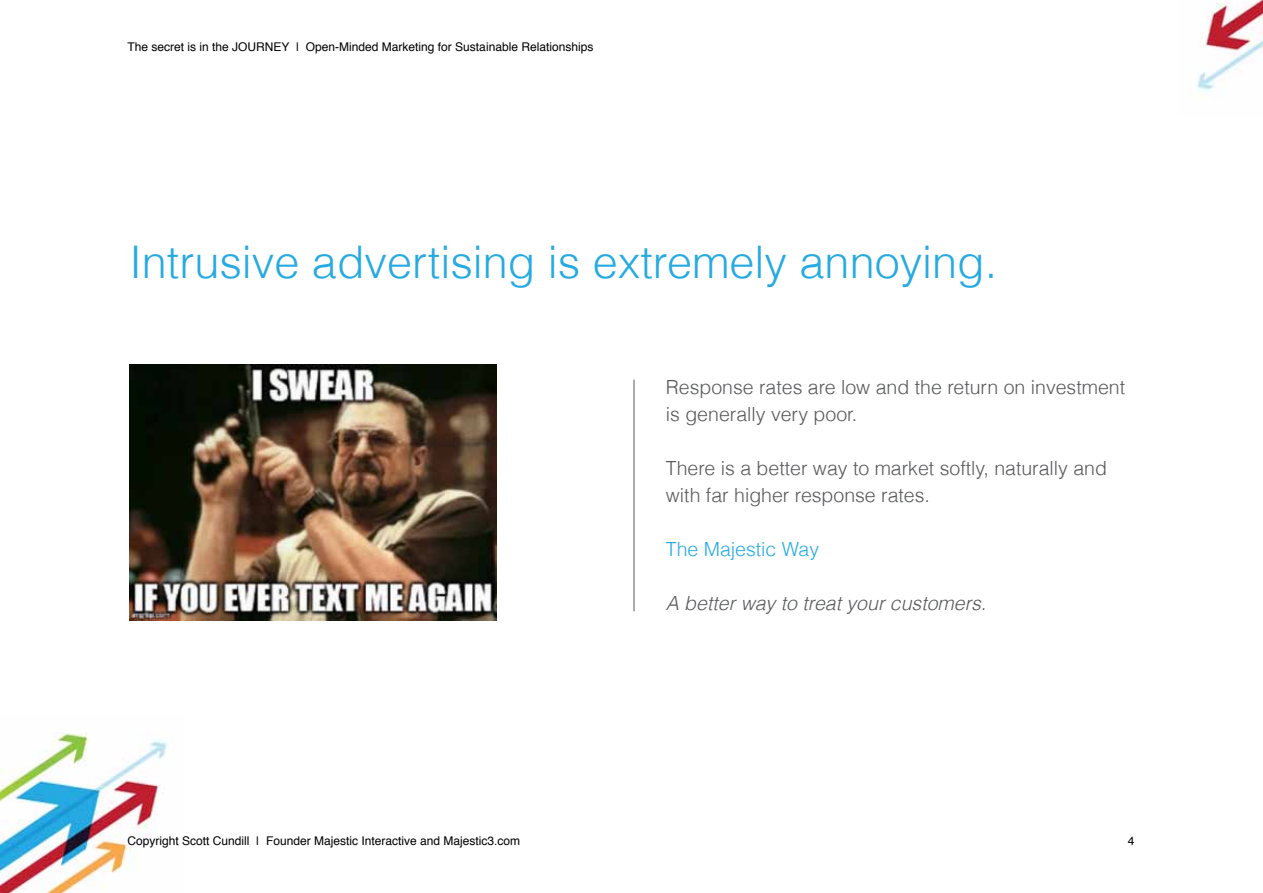
<style>
.page{position:relative;width:1263px;height:893px;background:#fff}
.page>*{position:absolute;margin:0;border:0;box-sizing:border-box;transform-origin:0 0}
.t1{font:300 45px "Helvetica";color:#27aae1}
.t2{font:300 19.5px/27px "Helvetica";color:#58595b}
.t3{font:italic 300 19.5px "Helvetica";color:#58595b}
.t4{font:300 19.5px "Helvetica";color:#27aae1}
.t5{font:12px "Helvetica";color:#000}
</style>
<div class="page">
<img style="left:1196px;top:0;width:67px;height:92px">
<img style="left:0;top:733px;width:168px;height:160px">
<img style="left:129px;top:365px;width:367px;height:256px">
<hr style="left:634px;top:380px;width:1px;height:231px;background:#58595b">
<p class="t5" style="left:128px;top:37px;width:467px">The secret is in the JOURNEY | Open-Minded Marketing for Sustainable Relationships</p>
<h1 class="t1" style="left:129px;top:233px;width:869px">Intrusive advertising is extremely annoying.</h1>
<h2 class="t2" style="left:666px;top:373px;width:461px">Response rates are low and the return on investment is generally very poor.</h2>
<h2 class="t2" style="left:666px;top:454px;width:443px">There is a better way to market softly, naturally and with far higher response rates.</h2>
<h2 class="t4" style="left:666px;top:537px;width:155px">The Majestic Way</h2>
<h2 class="t3" style="left:666px;top:591px;width:322px">A better way to treat your customers.</h2>
<p class="t5" style="left:128px;top:831px;width:394px">Copyright Scott Cundill | Founder Majestic Interactive and Majestic3.com</p>
<p class="t5" style="left:1128px;top:831px;width:8px">4</p>
</div>
